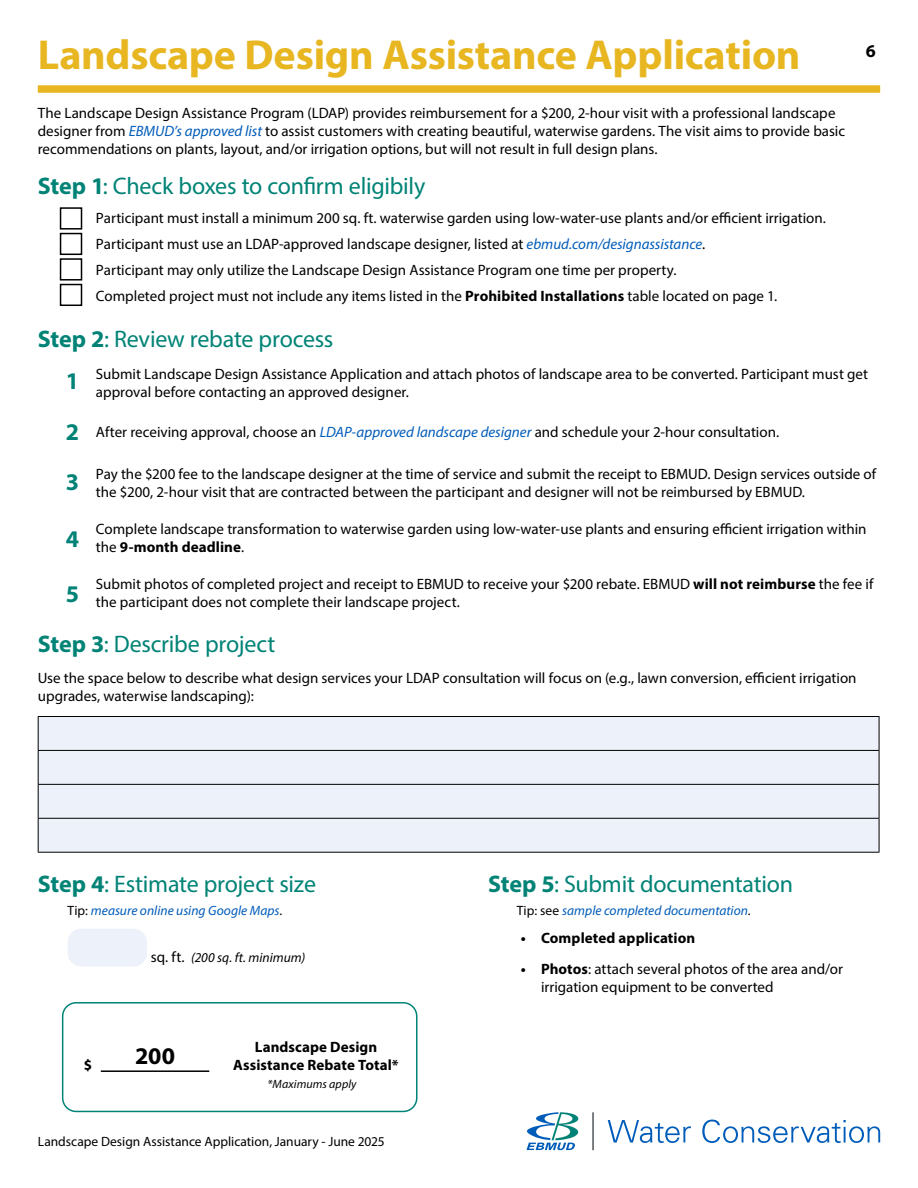
<style>
.page{position:relative;width:918px;height:1188px;background:#fff}
.page>*{position:absolute;margin:0;border:0;box-sizing:border-box;transform-origin:0 0}
.t1{font:700 42px "Myriad Pro";letter-spacing:-.005em;color:#e7b621}
.t2{font:24px/50.1px "Myriad Pro";letter-spacing:-.01em;color:#008376}
.t3{font:700 24px/50.2px "Myriad Pro";color:#008376;text-align:justify}
.t4{font:700 24px "Myriad Pro";color:#000}
.t5{font:700 18px "Myriad Pro";color:#000}
.t6{font:15px/18px "Myriad Pro";color:#000}
.t7{font:700 15px "Myriad Pro";letter-spacing:.005em;color:#000}
.t8{font:italic 13.5px "Myriad Pro";letter-spacing:.005em;color:#005cb9}
.t9{font:13.5px "Myriad Pro";color:#000}
.t10{font:italic 13.5px "Myriad Pro";color:#000}
.t11{font:italic 12px "Myriad Pro";letter-spacing:.01em;color:#000}
.s1{font-style:italic;color:#005cb9}
.s2{font-weight:700}
.s3{font-style:normal;color:#000}
.s4{font-style:normal;font-size:15px}
</style>
<div class="page">
<svg style="left:608px;top:1120px;width:272px;height:23px"></svg>
<svg style="left:526px;top:1112px;width:53px;height:38px"></svg>
<hr style="left:592px;top:1112px;width:2px;height:38px;background:#52575a">
<div style="left:62px;top:1002px;width:355px;height:110px;border:2px solid #008476;border-radius:13px"></div>
<div style="left:38px;top:85px;width:842px;height:8px;background:#e7b621"></div>
<div style="left:60px;top:207px;width:22px;height:23px;border:2px solid #000"></div>
<div style="left:60px;top:233px;width:22px;height:22px;border:2px solid #000"></div>
<div style="left:60px;top:258px;width:22px;height:23px;border:2px solid #000"></div>
<div style="left:60px;top:284px;width:22px;height:22px;border:2px solid #000"></div>
<div style="left:39px;top:717px;width:840px;height:135px;background:#edf1f9"></div>
<hr style="left:38px;top:716px;width:841px;height:1px;background:#000">
<hr style="left:38px;top:717px;width:1px;height:33px;background:#000">
<hr style="left:879px;top:717px;width:1px;height:33px;background:#000">
<hr style="left:38px;top:750px;width:841px;height:1px;background:#000">
<hr style="left:38px;top:751px;width:1px;height:33px;background:#000">
<hr style="left:879px;top:751px;width:1px;height:33px;background:#000">
<hr style="left:38px;top:784px;width:841px;height:1px;background:#000">
<hr style="left:38px;top:785px;width:1px;height:33px;background:#000">
<hr style="left:879px;top:785px;width:1px;height:33px;background:#000">
<hr style="left:38px;top:818px;width:841px;height:1px;background:#000">
<hr style="left:38px;top:819px;width:1px;height:33px;background:#000">
<hr style="left:879px;top:819px;width:1px;height:33px;background:#000">
<hr style="left:38px;top:852px;width:841px;height:1px;background:#000">
<hr style="left:101px;top:1070px;width:108px;height:2px;background:#000">
<div style="left:68px;top:929px;width:79px;height:38px;background:#edf1f9;border-radius:14px"></div>
<h1 class="t1" style="left:38px;top:28px;width:764px">Landscape Design Assistance Application</h1>
<p class="t6" style="left:38px;top:103px;width:809px">The Landscape Design Assistance Program (LDAP) provides reimbursement for a $200, 2-hour visit with a professional landscape designer from <span class="s1">EBMUD’s approved list</span> to assist customers with creating beautiful, waterwise gardens. The visit aims to provide basic recommendations on plants, layout, and/or irrigation options, but will not result in full design plans.</p>
<h2 class="t2" style="left:38px;top:160px;width:389px"><span class="s2">Step 1</span>: Check boxes to confirm eligibily</h2>
<p class="t6" style="left:96px;top:204px;width:732px;line-height:26.1px">Participant must install a minimum 200 sq. ft. waterwise garden using low-water-use plants and/or efficient irrigation.<br>Participant must use an LDAP-approved landscape designer, listed at <span class="s1">ebmud.com/designassistance</span>.<br>Participant may only utilize the Landscape Design Assistance Program one time per property.<br>Completed project must not include any items listed in the <span class="s2">Prohibited Installations</span> table located on page 1.</p>
<h2 class="t2" style="left:38px;top:313px;width:297px"><span class="s2">Step 2</span>: Review rebate process</h2>
<p class="t6" style="left:96px;top:364px;width:774px">Submit Landscape Design Assistance Application and attach photos of landscape area to be converted. Participant must get approval before contacting an approved designer.</p>
<p class="t5" style="left:866px;top:39px;width:11px">6</p>
<h2 class="t3" style="left:66px;top:355px;width:15px">1<br>2<br>3</h2>
<p class="t6" style="left:96px;top:422px;width:685px">After receiving approval, choose an <span class="s1">LDAP-approved landscape designer</span> and schedule your 2-hour consultation.</p>
<p class="t6" style="left:96px;top:465px;width:782px">Pay the $200 fee to the landscape designer at the time of service and submit the receipt to EBMUD. Design services outside of the $200, 2-hour visit that are contracted between the participant and designer will not be reimbursed by EBMUD.</p>
<p class="t6" style="left:96px;top:520px;width:772px">Complete landscape transformation to waterwise garden using low-water-use plants and ensuring efficient irrigation within the <span class="s2">9-month deadline</span>.</p>
<p class="t6" style="left:96px;top:575px;width:779px">Submit photos of completed project and receipt to EBMUD to receive your $200 rebate. EBMUD <span class="s2">will not reimburse</span> the fee if the participant does not complete their landscape project.</p>
<h2 class="t3" style="left:66px;top:513px;width:15px">4</h2>
<h2 class="t2" style="left:38px;top:568px;width:239px;text-indent:28px"><span class="s2">5<br>Step 3</span>: Describe project</h2>
<p class="t6" style="left:38px;top:669px;width:820px">Use the space below to describe what design services your LDAP consultation will focus on (e.g., lawn conversion, efficient irrigation upgrades, waterwise landscaping):</p>
<h2 class="t2" style="left:38px;top:858px;width:280px"><span class="s2">Step 4</span>: Estimate project size</h2>
<h2 class="t2" style="left:488px;top:858px;width:306px"><span class="s2">Step 5</span>: Submit documentation</h2>
<p class="t8" style="left:517px;top:902px;width:236px"><span class="s3">Tip: see</span> sample completed documentation<span class="s3">.</span></p>
<p class="t7" style="left:521px;top:928px;width:176px">• Completed application</p>
<p class="t6" style="left:541px;top:960px;width:303px;text-indent:-20px"><span class="s2">• Photos</span>: attach several photos of the area and/or irrigation equipment to be converted</p>
<p class="t8" style="left:68px;top:902px;width:216px"><span class="s3">Tip:</span> measure online using Google Maps<span class="s3">.</span></p>
<p class="t10" style="left:151px;top:949px;width:156px"><span class="s4">sq. ft.</span> (200 sq. ft. minimum)</p>
<p class="t7" style="left:255px;top:1037px;width:124px">Landscape Design</p>
<h2 class="t4" style="left:135px;top:1040px;width:41px">200</h2>
<p class="t7" style="left:84px;top:1055px;width:10px">$</p>
<p class="t7" style="left:233px;top:1055px;width:167px">Assistance Rebate Total*</p>
<p class="t11" style="left:268px;top:1077px;width:90px">*Maximums apply</p>
<p class="t9" style="left:38px;top:1133px;width:349px">Landscape Design Assistance Application, January - June 2025</p>
</div>
